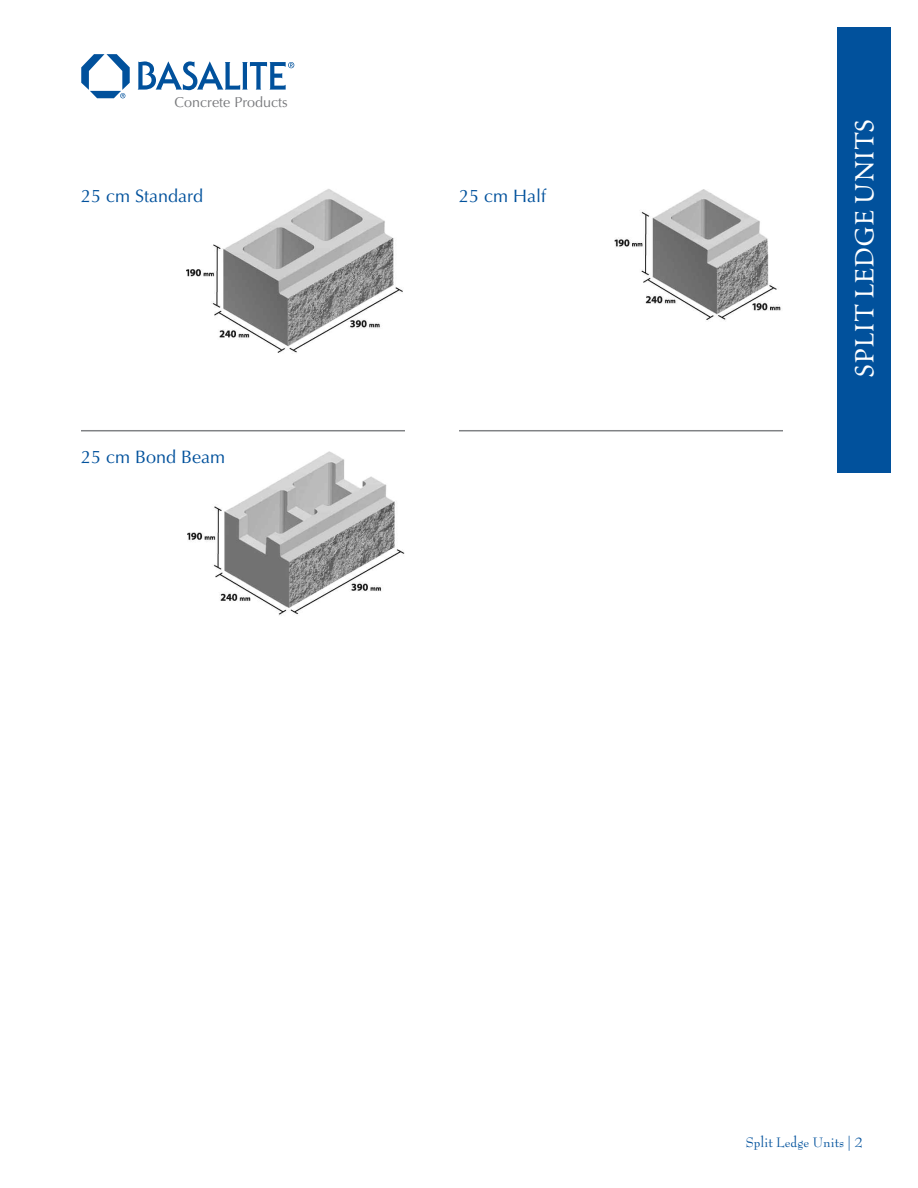
<style>
.page{position:relative;width:918px;height:1188px;background:#fff}
.page>*{position:absolute;margin:0;border:0;box-sizing:border-box;transform-origin:0 0}
.t1{font:36px "Poetica Chancery IV";color:#fff}
.t2{font:18px "Optima LT Std";color:#01519c}
.t3{font:15px "Bernhard Modern Std";color:#01519c}
.t4{font:14.4px "Optima LT Std";color:#78797c}
</style>
<div class="page">
<svg style="left:138px;top:61px;width:156px;height:29px"></svg>
<svg style="left:81px;top:54px;width:49px;height:44px"></svg>
<div style="left:837px;top:27px;width:54px;height:445px;background:#01519c"></div>
<img style="left:186px;top:189px;width:217px;height:164px">
<img style="left:139px;top:431px;width:266px;height:185px">
<img style="left:614px;top:189px;width:167px;height:131px">
<hr style="left:81px;top:430px;width:324px;height:1px;background:#808285">
<hr style="left:459px;top:430px;width:324px;height:1px;background:#808285">
<p class="t4" style="left:175px;top:97px;width:115px">Concrete Products</p>
<p class="t2" style="left:81px;top:189px;width:124px">25 cm Standard</p>
<p class="t2" style="left:81px;top:449px;width:146px">25 cm Bond Beam</p>
<p class="t2" style="left:459px;top:189px;width:89px">25 cm Half</p>
<h1 class="t1" style="left:848px;top:378px;width:260px;rotate:-90deg">SPLITLEDGEUNITS</h1>
<p class="t3" style="left:746px;top:1136px;width:118px">Split Ledge Units | 2</p>
</div>
